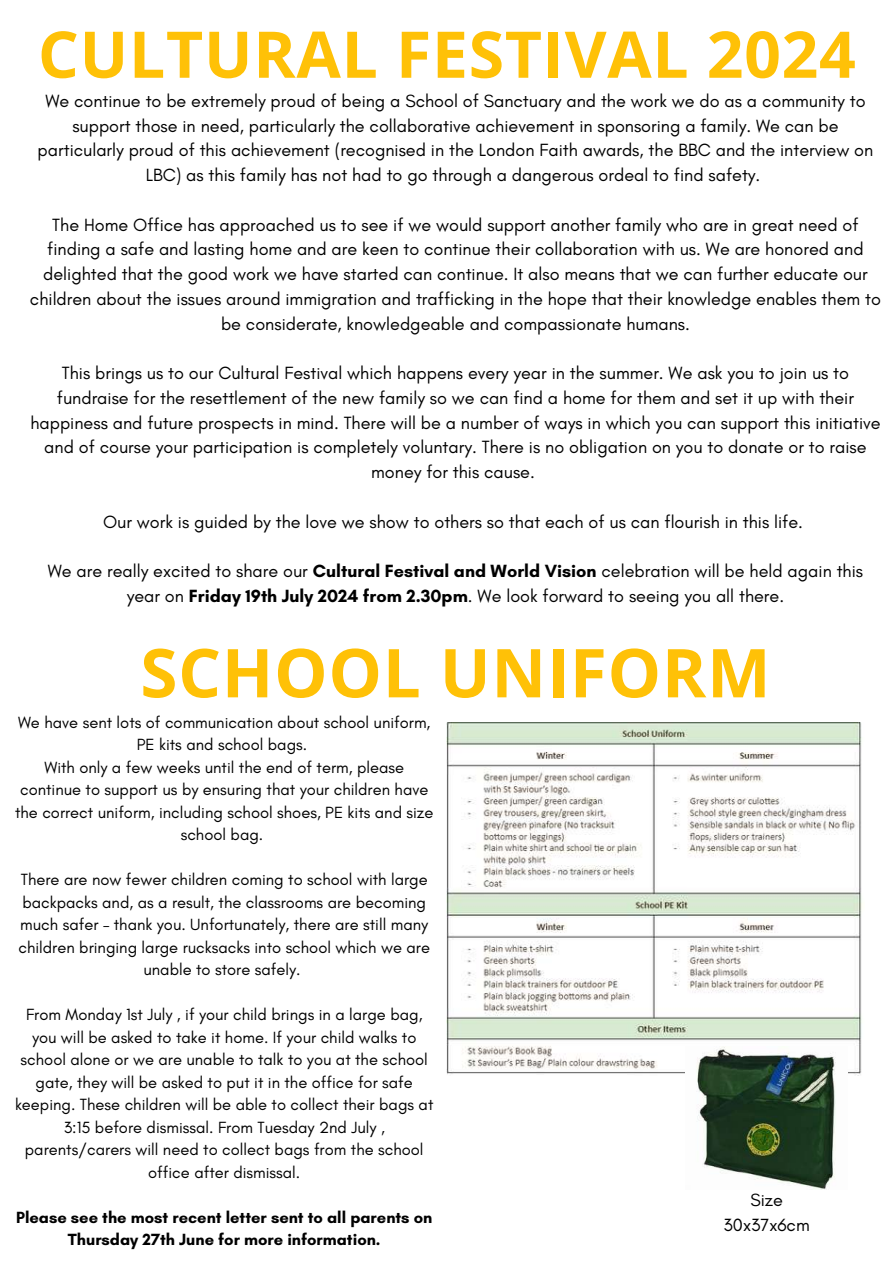
<style>
.page{position:relative;width:894px;height:1264px;background:#fff}
.page>*{position:absolute;margin:0;border:0;box-sizing:border-box;transform-origin:0 0}
.t1{font:700 67.35px "Open Sans";letter-spacing:.01em;color:#ffc107}
.t2{font:700 64.35px "Open Sans";letter-spacing:.01em;color:#ffc107}
.t3{font:18px/24.8px "Glacial Indifference";color:#000;text-align:center}
.t4{font:16.5px/22.5px "Glacial Indifference";color:#000;text-align:center}
.t5{font:700 16.5px/22.5px "Glacial Indifference";color:#000;text-align:center}
.s1{font-weight:700}
</style>
<div class="page">
<img style="left:446px;top:722px;width:416px;height:352px">
<img style="left:685px;top:1046px;width:162px;height:143px">
<h2 class="t2" style="left:38px;top:9px;width:819px">CULTURAL FESTIVAL 2024</h2>
<p class="t3" style="left:38px;top:88px;width:837px">We continue to be extremely proud of being a School of Sanctuary and the work we do as a community to support those in need, particularly the collaborative achievement in sponsoring a family. We can be particularly proud of this achievement (recognised in the London Faith awards, the BBC and the interview on LBC) as this family has not had to go through a dangerous ordeal to find safety.</p>
<p class="t3" style="left:30px;top:212px;width:852px">The Home Office has approached us to see if we would support another family who are in great need of finding a safe and lasting home and are keen to continue their collaboration with us. We are honored and delighted that the good work we have started can continue. It also means that we can further educate our children about the issues around immigration and trafficking in the hope that their knowledge enables them to be considerate, knowledgeable and compassionate humans.</p>
<p class="t3" style="left:30px;top:360px;width:851px">This brings us to our Cultural Festival which happens every year in the summer. We ask you to join us to fundraise for the resettlement of the new family so we can find a home for them and set it up with their happiness and future prospects in mind. There will be a number of ways in which you can support this initiative and of course your participation is completely voluntary. There is no obligation on you to donate or to raise money for this cause.</p>
<p class="t3" style="left:103px;top:509px;width:701px">Our work is guided by the love we show to others so that each of us can flourish in this life.</p>
<p class="t3" style="left:48px;top:558px;width:816px">We are really excited to share our <span class="s1">Cultural Festival and World Vision</span> celebration will be held again this year on <span class="s1">Friday 19th July 2024 from 2.30pm</span>. We look forward to seeing you all there.</p>
<h1 class="t1" style="left:140px;top:625px;width:631px">SCHOOL UNIFORM</h1>
<p class="t4" style="left:15px;top:710px;width:420px">We have sent lots of communication about school uniform, PE kits and school bags.<br>With only a few weeks until the end of term, please continue to support us by ensuring that your children have the correct uniform, including school shoes, PE kits and size school bag.</p>
<p class="t4" style="left:18px;top:868px;width:413px">There are now fewer children coming to school with large backpacks and, as a result, the classrooms are becoming much safer – thank you. Unfortunately, there are still many children bringing large rucksacks into school which we are unable to store safely.</p>
<p class="t4" style="left:15px;top:1003px;width:420px">From Monday 1st July , if your child brings in a large bag, you will be asked to take it home. If your child walks to school alone or we are unable to talk to you at the school gate, they will be asked to put it in the office for safe keeping. These children will be able to collect their bags at 3:15 before dismissal. From Tuesday 2nd July , parents/carers will need to collect bags from the school office after dismissal.</p>
<p class="t5" style="left:16px;top:1205px;width:417px">Please see the most recent letter sent to all parents on<br>Thursday 27th June for more information.</p>
<p class="t3" style="left:723px;top:1187px;width:88px">Size<br>30x37x6cm</p>
</div>
